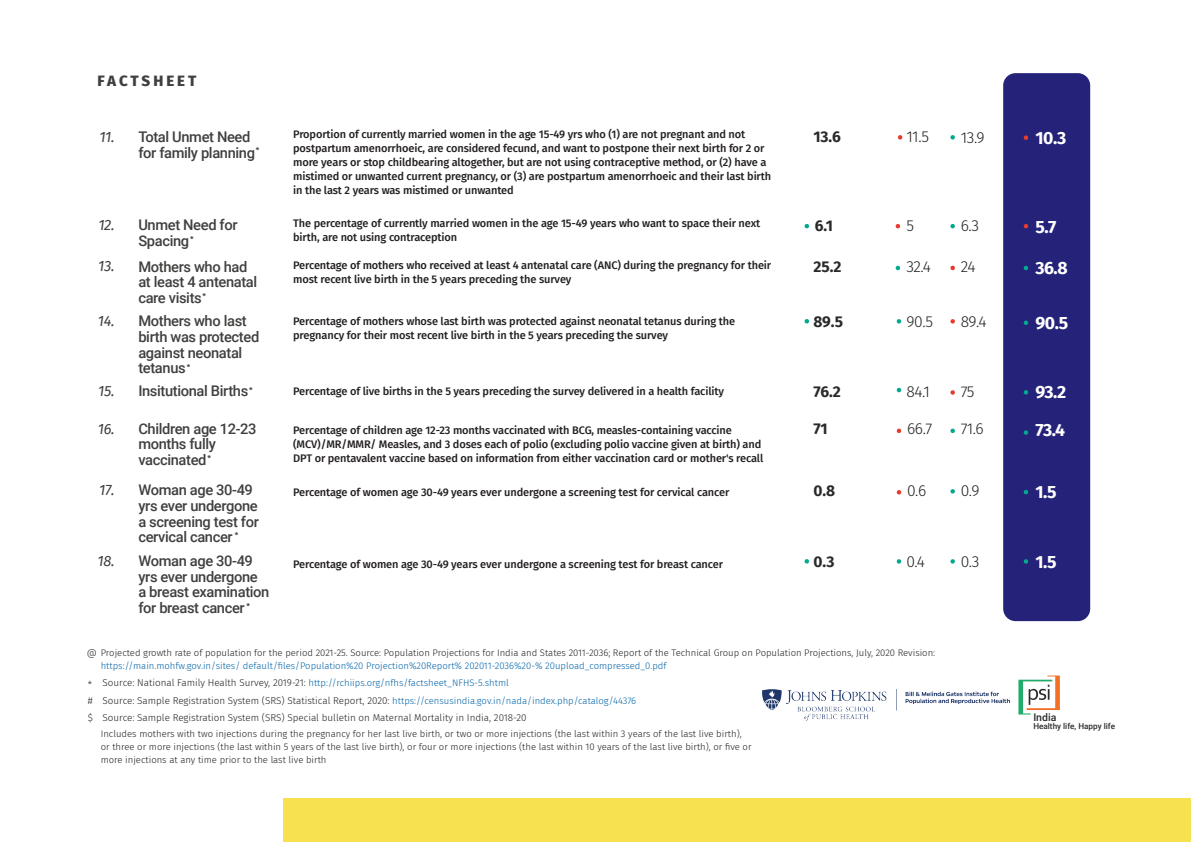
<style>
.page{position:relative;width:1191px;height:842px;background:#fff}
.page>*{position:absolute;margin:0;border:0;box-sizing:border-box;transform-origin:0 0}
.t1{font:700 17.6px/37.6px "Fira Sans";letter-spacing:-.025em;color:#fff}
.t2{font:300 15.7px "Fira Sans";letter-spacing:-.035em;color:#231f20}
.t3{font:700 15.5px "Fira Sans";letter-spacing:-.015em;color:#292a29}
.t4{font:800 15.1px "Fira Sans";letter-spacing:.195em;color:#403f3f}
.t5{font:500 14.7px/15.7px "Roboto";letter-spacing:-.025em;color:#40403f}
.t6{font:italic 14.7px "Fira Sans";letter-spacing:-.025em;color:#404040}
.t7{font:500 11px/14px "Fira Sans";letter-spacing:-.01em;color:#231f20}
.t8{font:500 10.5px "Roboto";color:#292a2a}
.t9{font:300 9.8px/16.7px "Fira Sans";color:#231f20}
.t10{font:300 9.5px/13px "Fira Sans";color:#231f20}
.t11{font:300 9.5px "Fira Sans";color:#0163a7}
.t12{font:500 8.1px "Roboto";color:#292a2a}
.s1{font-size:9.8px}
.s2{color:#0163a7}
.s3{font-size:9.8px;color:#231f20}
.s4{font-size:9.5px;color:#0163a7}
</style>
<div class="page">
<div style="left:284px;top:799px;width:907px;height:43px;background:#f8e14f"></div>
<svg style="left:1018px;top:675px;width:42px;height:39px"></svg>
<img style="left:762px;top:689px;width:248px;height:32px">
<div style="left:1003px;top:73px;width:87px;height:548px;background:#252279;border-radius:12px"></div>
<svg style="left:950px;top:135px;width:5px;height:5px"></svg>
<svg style="left:898px;top:135px;width:4px;height:5px"></svg>
<svg style="left:950px;top:223px;width:5px;height:6px"></svg>
<svg style="left:804px;top:223px;width:5px;height:6px"></svg>
<svg style="left:950px;top:265px;width:5px;height:6px"></svg>
<svg style="left:895px;top:224px;width:5px;height:5px"></svg>
<svg style="left:895px;top:265px;width:5px;height:6px"></svg>
<svg style="left:950px;top:390px;width:5px;height:5px"></svg>
<svg style="left:950px;top:319px;width:5px;height:5px"></svg>
<svg style="left:950px;top:428px;width:5px;height:6px"></svg>
<svg style="left:950px;top:489px;width:5px;height:5px"></svg>
<svg style="left:896px;top:428px;width:5px;height:5px"></svg>
<svg style="left:896px;top:490px;width:5px;height:5px"></svg>
<svg style="left:950px;top:559px;width:5px;height:5px"></svg>
<svg style="left:896px;top:319px;width:5px;height:5px"></svg>
<svg style="left:896px;top:387px;width:5px;height:6px"></svg>
<svg style="left:896px;top:559px;width:5px;height:5px"></svg>
<svg style="left:804px;top:319px;width:5px;height:5px"></svg>
<svg style="left:804px;top:559px;width:5px;height:5px"></svg>
<svg style="left:1023px;top:265px;width:5px;height:6px"></svg>
<svg style="left:1023px;top:320px;width:5px;height:5px"></svg>
<svg style="left:1023px;top:390px;width:5px;height:5px"></svg>
<svg style="left:1023px;top:430px;width:5px;height:5px"></svg>
<svg style="left:1023px;top:490px;width:5px;height:5px"></svg>
<svg style="left:1023px;top:135px;width:5px;height:5px"></svg>
<svg style="left:1023px;top:224px;width:5px;height:5px"></svg>
<svg style="left:1023px;top:559px;width:5px;height:5px"></svg>
<h3 class="t4" style="left:98px;top:67px;width:100px">FACTSHEET</h3>
<h3 class="t6" style="left:99px;top:126px;width:17px">11.</h3>
<h3 class="t6" style="left:98px;top:214px;width:18px">12.</h3>
<h3 class="t6" style="left:98px;top:255px;width:18px">13.</h3>
<h3 class="t6" style="left:98px;top:310px;width:18px">14.</h3>
<h3 class="t6" style="left:98px;top:380px;width:18px">15.</h3>
<h3 class="t6" style="left:98px;top:417px;width:18px">16.</h3>
<h3 class="t6" style="left:99px;top:479px;width:17px">17.</h3>
<h3 class="t6" style="left:98px;top:550px;width:19px">18.</h3>
<h3 class="t5" style="left:138px;top:128px;width:122px">Total Unmet Need for family planning<sup>*</sup></h3>
<h3 class="t5" style="left:138px;top:217px;width:101px">Unmet Need for<br>Spacing<sup>*</sup></h3>
<h3 class="t5" style="left:138px;top:258px;width:120px">Mothers who had at least 4 antenatal care visits<sup>*</sup></h3>
<h3 class="t5" style="left:138px;top:313px;width:122px">Mothers who last birth was protected against neonatal tetanus <sup>*</sup></h3>
<h3 class="t5" style="left:138px;top:382px;width:116px">Insitutional Births<sup>*</sup></h3>
<h3 class="t5" style="left:138px;top:420px;width:120px">Children age 12-23 months fully vaccinated<sup>*</sup></h3>
<h3 class="t5" style="left:138px;top:481px;width:122px">Woman age 30-49 yrs ever undergone a screening test for cervical cancer <sup>*</sup></h3>
<h3 class="t5" style="left:138px;top:552px;width:132px">Woman age 30-49 yrs ever undergone<br>a breast examination for breast cancer <sup>*</sup></h3>
<p class="t7" style="left:293px;top:126px;width:479px">Proportion of currently married women in the age 15-49 yrs who (1) are not pregnant and not postpartum amenorrhoeic, are considered fecund, and want to postpone their next birth for 2 or more years or stop childbearing altogether, but are not using contraceptive method, or (2) have a mistimed or unwanted current pregnancy, or (3) are postpartum amenorrhoeic and their last birth in the last 2 years was mistimed or unwanted</p>
<p class="t7" style="left:293px;top:216px;width:468px">The percentage of currently married women in the age 15-49 years who want to space their next birth, are not using contraception</p>
<p class="t7" style="left:293px;top:258px;width:479px">Percentage of mothers who received at least 4 antenatal care (ANC) during the pregnancy for their most recent live birth in the 5 years preceding the survey</p>
<p class="t7" style="left:293px;top:313px;width:443px">Percentage of mothers whose last birth was protected against neonatal tetanus during the pregnancy for their most recent live birth in the 5 years preceding the survey</p>
<p class="t7" style="left:293px;top:384px;width:432px">Percentage of live births in the 5 years preceding the survey delivered in a health facility</p>
<p class="t7" style="left:293px;top:422px;width:471px">Percentage of children age 12-23 months vaccinated with BCG, measles-containing vaccine (MCV)/MR/MMR/ Measles, and 3 doses each of polio (excluding polio vaccine given at birth) and<br>DPT or pentavalent vaccine based on information from either vaccination card or mother's recall</p>
<p class="t7" style="left:293px;top:484px;width:438px">Percentage of women age 30-49 years ever undergone a screening test for cervical cancer</p>
<p class="t7" style="left:293px;top:556px;width:431px">Percentage of women age 30-49 years ever undergone a screening test for breast cancer</p>
<h3 class="t3" style="left:813px;top:124px;width:29px">13.6</h3>
<h2 class="t2" style="left:906px;top:126px;width:24px">11.5</h2>
<h2 class="t2" style="left:960px;top:126px;width:25px">13.9</h2>
<h3 class="t3" style="left:815px;top:212px;width:20px">6.1</h3>
<h2 class="t2" style="left:960px;top:214px;width:20px">6.3</h2>
<h2 class="t2" style="left:960px;top:256px;width:16px">24</h2>
<h2 class="t2" style="left:906px;top:214px;width:9px">5</h2>
<h2 class="t2" style="left:906px;top:256px;width:26px">32.4</h2>
<h3 class="t3" style="left:813px;top:254px;width:30px">25.2</h3>
<h3 class="t3" style="left:813px;top:308px;width:31px">89.5</h3>
<h2 class="t2" style="left:906px;top:310px;width:28px">90.5</h2>
<h2 class="t2" style="left:960px;top:310px;width:27px">89.4</h2>
<h3 class="t3" style="left:813px;top:378px;width:29px">76.2</h3>
<h3 class="t3" style="left:813px;top:416px;width:16px">71</h3>
<h2 class="t2" style="left:906px;top:380px;width:25px">84.1</h2>
<h2 class="t2" style="left:960px;top:380px;width:15px">75</h2>
<h2 class="t2" style="left:907px;top:418px;width:27px">66.7</h2>
<h2 class="t2" style="left:960px;top:418px;width:25px">71.6</h2>
<h3 class="t3" style="left:813px;top:477px;width:23px">0.8</h3>
<h2 class="t2" style="left:907px;top:479px;width:21px">0.6</h2>
<h2 class="t2" style="left:960px;top:479px;width:20px">0.9</h2>
<h3 class="t3" style="left:813px;top:548px;width:23px">0.3</h3>
<h2 class="t2" style="left:906px;top:550px;width:20px">0.4</h2>
<h2 class="t2" style="left:960px;top:550px;width:20px">0.3</h2>
<h1 class="t1" style="left:1035px;top:118px;width:32px">10.3</h1>
<h1 class="t1" style="left:1035px;top:206px;width:23px">5.7</h1>
<h1 class="t1" style="left:1035px;top:248px;width:34px">36.8</h1>
<h1 class="t1" style="left:1035px;top:303px;width:34px">90.5</h1>
<h1 class="t1" style="left:1035px;top:372px;width:32px">93.2<br>73.4</h1>
<h1 class="t1" style="left:1035px;top:471px;width:23px">1.5</h1>
<h1 class="t1" style="left:1035px;top:542px;width:23px">1.5</h1>
<p class="t10" style="left:101px;top:646px;width:836px;text-indent:-14px"><span class="s1">@</span> Projected growth rate of population for the period 2021-25. Source: Population Projections for India and States 2011-2036; Report of the Technical Group on Population Projections, July, 2020 Revision: <span class="s2">https://main.mohfw.gov.in/sites/ default/files/Population%20 Projection%20Report% 202011-2036%20-% 20upload_compressed_0.pdf</span></p>
<p class="t11" style="left:88px;top:676px;width:422px"><span class="s3">* Source: National Family Health Survey, 2019-21:</span> http://rchiips.org/nfhs/factsheet_NFHS-5.shtml</p>
<p class="t9" style="left:88px;top:692px;width:550px"># Source: Sample Registration System (SRS) Statistical Report, 2020: <span class="s4">https://censusindia.gov.in/nada/index.php/catalog/44376 </span>$ Source: Sample Registration System (SRS) Special bulletin on Maternal Mortality in India, 2018-20</p>
<p class="t10" style="left:101px;top:727px;width:652px">Includes mothers with two injections during the pregnancy for her last live birth, or two or more injections (the last within 3 years of the last live birth), or three or more injections (the last within 5 years of the last live birth), or four or more injections (the last within 10 years of the last live birth), or five or more injections at any time prior to the last live birth</p>
<p class="t8" style="left:1033px;top:710px;width:25px">India</p>
<p class="t12" style="left:1033px;top:721px;width:83px">Healthy life, Happy life</p>
</div>
